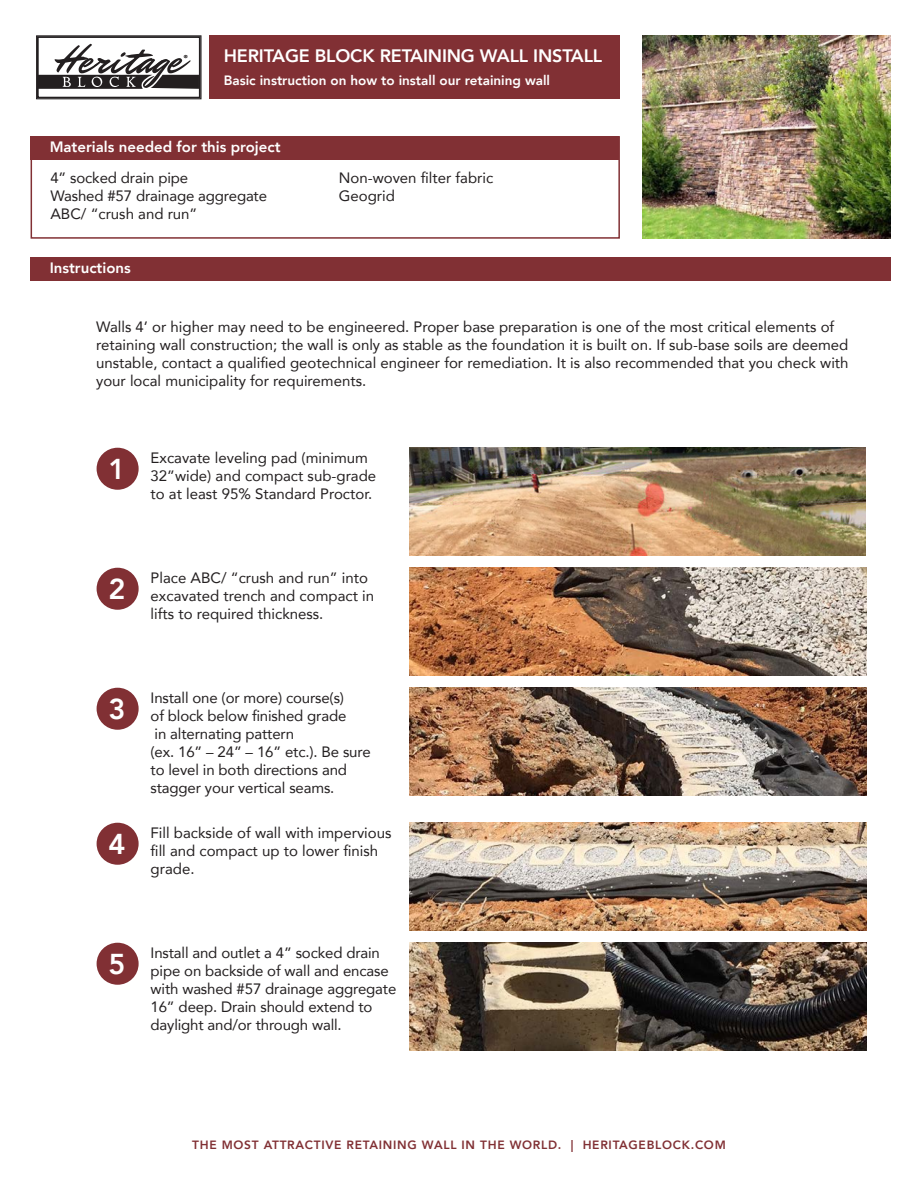
<style>
.page{position:relative;width:918px;height:1188px;background:#fff}
.page>*{position:absolute;margin:0;border:0;box-sizing:border-box;transform-origin:0 0}
.t1{font:800 28.65px "Avenir";color:#fff}
.t2{font:800 18px "Avenir";letter-spacing:-.01em;color:#fff}
.t3{font:15px/18px "Avenir";color:#231f20}
.t4{font:800 15px "Avenir";color:#fff}
.t5{font:800 13.5px "Avenir";color:#fff}
.t6{font:800 12px "Avenir";letter-spacing:.06em;color:#813034}
.t7{font:600 7.05px "Adobe Caslon Pro";color:#231f20}
</style>
<div class="page">
<div style="left:210px;top:36px;width:410px;height:63px;background:#813034"></div>
<div style="left:31px;top:136px;width:589px;height:103px;border:2px solid #813034"></div>
<div style="left:31px;top:136px;width:588px;height:24px;background:#813034"></div>
<div style="left:31px;top:257px;width:860px;height:24px;background:#813034"></div>
<div style="left:36px;top:36px;width:165px;height:63px;border:1px solid #231f20"></div>
<svg style="left:38px;top:44px;width:161px;height:45px"></svg>
<img style="left:643px;top:36px;width:248px;height:203px">
<div style="left:97px;top:448px;width:42px;height:42px;background:#813034;border-radius:50%"></div>
<img style="left:409px;top:448px;width:457px;height:108px">
<div style="left:97px;top:568px;width:42px;height:42px;background:#813034;border-radius:50%"></div>
<img style="left:409px;top:568px;width:458px;height:108px">
<div style="left:97px;top:688px;width:42px;height:42px;background:#813034;border-radius:50%"></div>
<img style="left:409px;top:688px;width:458px;height:108px">
<div style="left:97px;top:823px;width:42px;height:42px;background:#813034;border-radius:50%"></div>
<img style="left:409px;top:823px;width:458px;height:108px">
<div style="left:97px;top:943px;width:42px;height:42px;background:#813034;border-radius:50%"></div>
<img style="left:409px;top:943px;width:458px;height:108px">
<p class="t7" style="left:184px;top:54px;width:5px">®</p>
<p class="t2" style="left:224px;top:42px;width:380px">HERITAGE BLOCK RETAINING WALL INSTALL</p>
<p class="t5" style="left:224px;top:70px;width:328px">Basic instruction on how to install our retaining wall</p>
<p class="t4" style="left:50px;top:135px;width:232px">Materials needed for this project</p>
<p class="t3" style="left:50px;top:169px;width:139px">4” socked drain pipe</p>
<p class="t3" style="left:50px;top:187px;width:218px">Washed #57 drainage aggregate</p>
<p class="t3" style="left:50px;top:205px;width:149px">ABC/ “crush and run”</p>
<p class="t4" style="left:50px;top:256px;width:83px">Instructions</p>
<p class="t3" style="left:339px;top:169px;width:156px">Non-woven filter fabric</p>
<p class="t3" style="left:339px;top:187px;width:58px">Geogrid</p>
<p class="t3" style="left:96px;top:318px;width:754px">Walls 4’ or higher may need to be engineered. Proper base preparation is one of the most critical elements of retaining wall construction; the wall is only as stable as the foundation it is built on. If sub-base soils are deemed unstable, contact a qualified geotechnical engineer for remediation. It is also recommended that you check with your local municipality for requirements.</p>
<p class="t1" style="left:108px;top:447px;width:18px">1</p>
<p class="t3" style="left:151px;top:448px;width:227px">Excavate leveling pad (minimum<br>32”wide) and compact sub-grade to at least 95% Standard Proctor.</p>
<p class="t1" style="left:108px;top:567px;width:18px">2</p>
<p class="t3" style="left:151px;top:568px;width:225px">Place ABC/ “crush and run” into excavated trench and compact in lifts to required thickness.</p>
<p class="t1" style="left:108px;top:687px;width:18px">3</p>
<p class="t3" style="left:151px;top:688px;width:222px">Install one (or more) course(s)<br>of block below finished grade<br>in alternating pattern<br>(ex. 16” – 24” – 16” etc.). Be sure to level in both directions and stagger your vertical seams.</p>
<p class="t1" style="left:108px;top:822px;width:18px">4</p>
<p class="t3" style="left:151px;top:823px;width:242px">Fill backside of wall with impervious fill and compact up to lower finish grade.</p>
<p class="t1" style="left:108px;top:942px;width:18px">5</p>
<p class="t3" style="left:151px;top:943px;width:247px">Install and outlet a 4” socked drain pipe on backside of wall and encase with washed #57 drainage aggregate 16” deep. Drain should extend to daylight and/or through wall.</p>
<p class="t6" style="left:192px;top:1136px;width:535px">THE MOST ATTRACTIVE RETAINING WALL IN THE WORLD. | HERITAGEBLOCK.COM</p>
</div>
